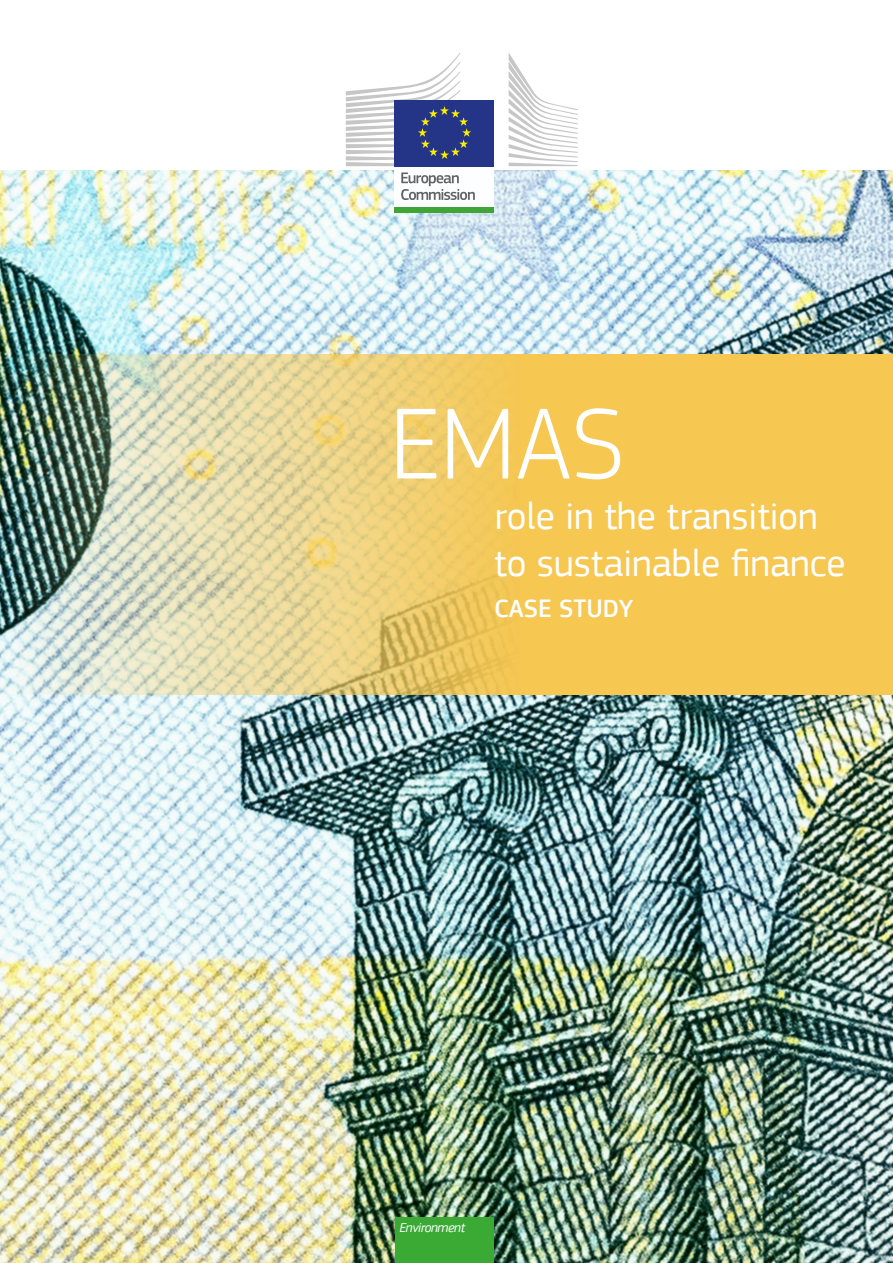
<style>
.page{position:relative;width:893px;height:1263px;background:#fff}
.page>*{position:absolute;margin:0;border:0;box-sizing:border-box;transform-origin:0 0}
.t1{font:300 105px "PF Square Sans Pro";color:#fff}
.t2{font:39px/46.8px "PF Square Sans Pro";color:#fff}
.t3{font:500 26.1px "PF Square Sans Pro";color:#fff}
.t4{font:italic 13.5px "PF Square Sans Pro";letter-spacing:-.03em;color:#fff}
</style>
<div class="page">
<img style="left:0;top:170px;width:893px;height:1093px">
<img style="left:0;top:354px;width:893px;height:340px">
<svg style="left:509px;top:53px;width:69px;height:113px"></svg>
<div style="left:395px;top:164px;width:99px;height:44px;background:#fcfeff"></div>
<div style="left:395px;top:100px;width:99px;height:66px;background:#243588"></div>
<svg style="left:346px;top:53px;width:125px;height:113px"></svg>
<svg style="left:401px;top:172px;width:74px;height:28px"></svg>
<div style="left:395px;top:207px;width:99px;height:6px;background:#3fa535"></div>
<div style="left:395px;top:1217px;width:99px;height:46px;background:#3aaa35"></div>
<h1 class="t1" style="left:390px;top:383px;width:236px">EMAS</h1>
<p class="t2" style="left:494px;top:493px;width:353px">role in the transition to sustainable finance</p>
<p class="t3" style="left:494px;top:593px;width:141px">CASE STUDY</p>
<p class="t4" style="left:400px;top:1219px;width:67px">Environment</p>
</div>
